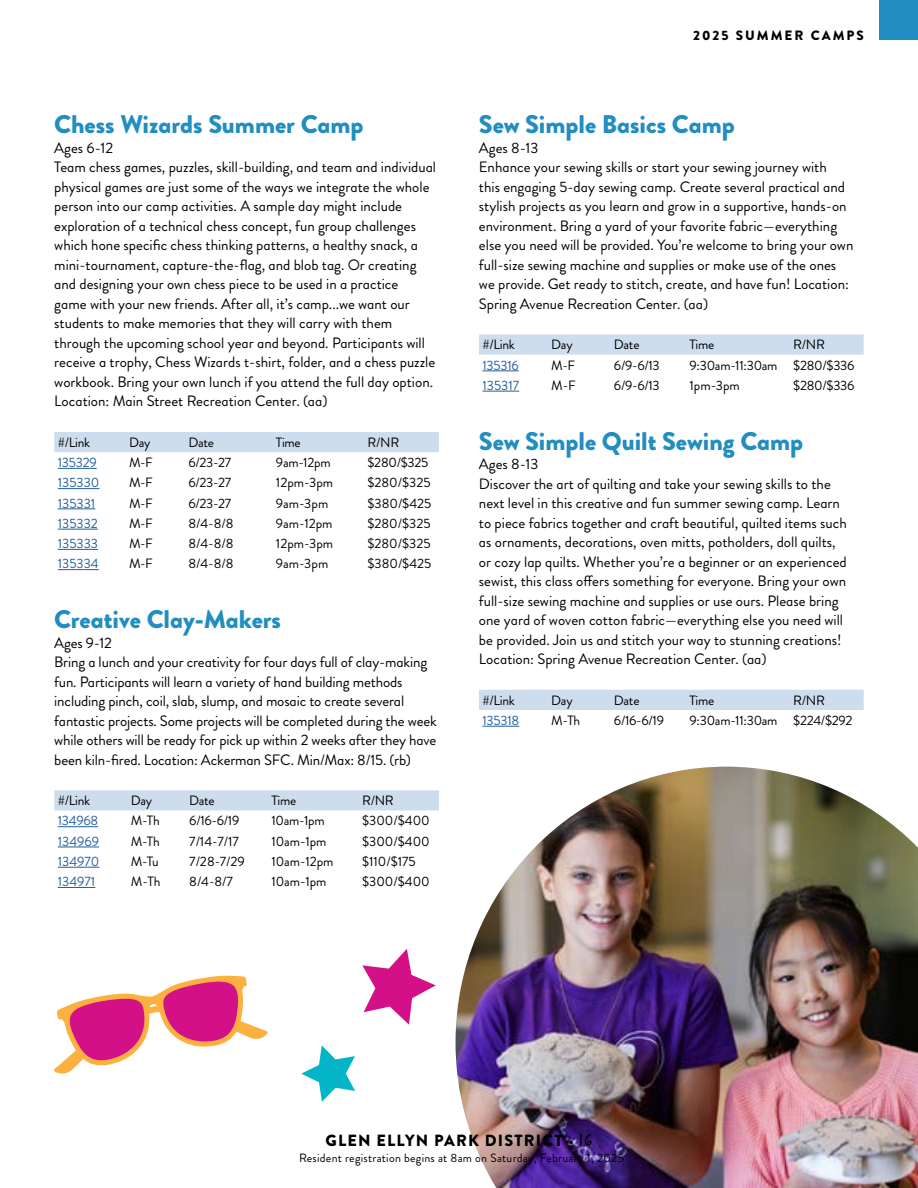
<style>
.page{position:relative;width:918px;height:1188px;background:#fff}
.page>*{position:absolute;margin:0;border:0;box-sizing:border-box;transform-origin:0 0}
.t1{font:900 25.5px "Brandon Grotesque";color:#218dc1}
.t2{font:900 16.2px "Brandon Grotesque";letter-spacing:.07em;color:#000}
.t3{font:15px/19.5px "Brandon Grotesque";color:#000}
.t4{font:13.5px "Brandon Grotesque";letter-spacing:-.02em;color:#000}
.t5{font:13.5px "Brandon Grotesque";color:#215e9e}
.t6{font:900 13.5px "Brandon Grotesque";letter-spacing:.15em;color:#000}
.t7{font:12px "Brandon Grotesque";letter-spacing:.02em;color:#000}
.s1{font-weight:400}
.s2{font-family:"Born Ready Upright";font-weight:400;font-size:21.6px}
</style>
<div class="page">
<div style="left:54px;top:432px;width:385px;height:20px;background:#ceddee"></div>
<hr style="left:58px;top:468px;width:39px;height:1px;background:#215e9e">
<hr style="left:58px;top:488px;width:41px;height:1px;background:#215e9e">
<hr style="left:58px;top:509px;width:37px;height:1px;background:#215e9e">
<hr style="left:58px;top:529px;width:40px;height:1px;background:#215e9e">
<hr style="left:58px;top:549px;width:40px;height:1px;background:#215e9e">
<hr style="left:58px;top:569px;width:41px;height:1px;background:#215e9e">
<svg style="left:54px;top:790px;width:385px;height:21px;background:#cfdeee"></svg>
<hr style="left:58px;top:826px;width:40px;height:1px;background:#215e9e">
<hr style="left:58px;top:847px;width:41px;height:1px;background:#215e9e">
<hr style="left:58px;top:867px;width:41px;height:1px;background:#215e9e">
<hr style="left:58px;top:887px;width:37px;height:1px;background:#215e9e">
<svg style="left:479px;top:334px;width:385px;height:21px;background:#cfdeee"></svg>
<hr style="left:482px;top:371px;width:37px;height:1px;background:#215e9e">
<hr style="left:482px;top:391px;width:37px;height:1px;background:#215e9e">
<div style="left:479px;top:690px;width:385px;height:20px;background:#ceddee"></div>
<hr style="left:482px;top:726px;width:37px;height:1px;background:#215e9e">
<svg style="left:362px;top:949px;width:74px;height:76px"></svg>
<svg style="left:301px;top:1045px;width:54px;height:57px"></svg>
<img style="left:455px;top:766px;width:463px;height:422px">
<div style="left:880px;top:0;width:38px;height:40px;background:#218dc1"></div>
<svg style="left:54px;top:975px;width:214px;height:99px"></svg>
<h1 class="t1" style="left:54px;top:107px;width:311px">Chess Wizards Summer Camp</h1>
<p class="t3" style="left:54px;top:138px;width:383px">Ages 6-12<br>Team chess games, puzzles, skill-building, and team and individual physical games are just some of the ways we integrate the whole person into our camp activities. A sample day might include exploration of a technical chess concept, fun group challenges which hone specific chess thinking patterns, a healthy snack, a mini-tournament, capture-the-flag, and blob tag. Or creating and designing your own chess piece to be used in a practice<br>game with your new friends. After all, it’s camp...we want our students to make memories that they will carry with them through the upcoming school year and beyond. Participants will receive a trophy, Chess Wizards t-shirt, folder, and a chess puzzle workbook. Bring your own lunch if you attend the full day option.<br>Location: Main Street Recreation Center. (aa)</p>
<p class="t4" style="left:58px;top:433px;width:34px">#/Link</p>
<p class="t4" style="left:129px;top:433px;width:23px">Day</p>
<p class="t4" style="left:188px;top:433px;width:27px">Date</p>
<p class="t4" style="left:276px;top:433px;width:26px">Time</p>
<p class="t4" style="left:367px;top:433px;width:33px">R/NR</p>
<p class="t5" style="left:58px;top:453px;width:40px">135329</p>
<p class="t4" style="left:129px;top:453px;width:25px">M-F</p>
<p class="t4" style="left:188px;top:453px;width:44px">6/23-27</p>
<p class="t4" style="left:276px;top:453px;width:56px">9am-12pm</p>
<p class="t4" style="left:367px;top:453px;width:62px">$280/$325</p>
<p class="t5" style="left:58px;top:473px;width:43px">135330</p>
<p class="t4" style="left:129px;top:473px;width:25px">M-F</p>
<p class="t4" style="left:188px;top:473px;width:44px">6/23-27</p>
<p class="t4" style="left:276px;top:473px;width:59px">12pm-3pm</p>
<p class="t4" style="left:367px;top:473px;width:65px">$280/$325</p>
<p class="t5" style="left:58px;top:494px;width:39px">135331</p>
<p class="t4" style="left:129px;top:494px;width:25px">M-F</p>
<p class="t4" style="left:188px;top:494px;width:44px">6/23-27</p>
<p class="t4" style="left:276px;top:494px;width:54px">9am-3pm</p>
<p class="t4" style="left:367px;top:494px;width:66px">$380/$425</p>
<p class="t5" style="left:58px;top:514px;width:42px">135332</p>
<p class="t4" style="left:129px;top:514px;width:25px">M-F</p>
<p class="t4" style="left:188px;top:514px;width:46px">8/4-8/8</p>
<p class="t4" style="left:276px;top:514px;width:58px">9am-12pm</p>
<p class="t4" style="left:367px;top:514px;width:65px">$280/$325</p>
<p class="t5" style="left:58px;top:534px;width:42px">135333</p>
<p class="t4" style="left:129px;top:534px;width:25px">M-F</p>
<p class="t4" style="left:188px;top:534px;width:46px">8/4-8/8</p>
<p class="t4" style="left:276px;top:534px;width:59px">12pm-3pm</p>
<p class="t4" style="left:367px;top:534px;width:65px">$280/$325</p>
<p class="t5" style="left:58px;top:554px;width:43px">135334</p>
<p class="t4" style="left:129px;top:554px;width:25px">M-F</p>
<p class="t4" style="left:188px;top:554px;width:46px">8/4-8/8</p>
<p class="t4" style="left:276px;top:554px;width:54px">9am-3pm</p>
<p class="t4" style="left:367px;top:554px;width:66px">$380/$425</p>
<h1 class="t1" style="left:54px;top:601px;width:228px">Creative Clay-Makers</h1>
<p class="t3" style="left:54px;top:633px;width:384px">Ages 9-12<br>Bring a lunch and your creativity for four days full of clay-making fun. Participants will learn a variety of hand building methods including pinch, coil, slab, slump, and mosaic to create several fantastic projects. Some projects will be completed during the week while others will be ready for pick up within 2 weeks after they have been kiln-fired. Location: Ackerman SFC. Min/Max: 8/15. (rb)</p>
<p class="t4" style="left:58px;top:791px;width:34px">#/Link</p>
<p class="t4" style="left:131px;top:791px;width:23px">Day</p>
<p class="t4" style="left:189px;top:791px;width:27px">Date</p>
<p class="t4" style="left:271px;top:791px;width:26px">Time</p>
<p class="t4" style="left:362px;top:791px;width:33px">R/NR</p>
<p class="t5" style="left:58px;top:811px;width:42px">134968</p>
<p class="t4" style="left:131px;top:811px;width:30px">M-Th</p>
<p class="t4" style="left:189px;top:811px;width:52px">6/16-6/19</p>
<p class="t4" style="left:271px;top:811px;width:55px">10am-1pm</p>
<p class="t4" style="left:362px;top:811px;width:69px">$300/$400</p>
<p class="t5" style="left:58px;top:832px;width:43px">134969</p>
<p class="t4" style="left:131px;top:832px;width:30px">M-Th</p>
<p class="t4" style="left:189px;top:832px;width:51px">7/14-7/17</p>
<p class="t4" style="left:271px;top:832px;width:57px">10am-1pm</p>
<p class="t4" style="left:362px;top:832px;width:69px">$300/$400</p>
<p class="t5" style="left:58px;top:852px;width:43px">134970</p>
<p class="t4" style="left:131px;top:852px;width:29px">M-Tu</p>
<p class="t4" style="left:189px;top:852px;width:57px">7/28-7/29</p>
<p class="t4" style="left:271px;top:852px;width:64px">10am-12pm</p>
<p class="t4" style="left:362px;top:852px;width:55px">$110/$175</p>
<p class="t5" style="left:58px;top:872px;width:39px">134971</p>
<p class="t4" style="left:131px;top:872px;width:31px">M-Th</p>
<p class="t4" style="left:189px;top:872px;width:45px">8/4-8/7</p>
<p class="t4" style="left:271px;top:872px;width:57px">10am-1pm</p>
<p class="t4" style="left:362px;top:872px;width:69px">$300/$400</p>
<p class="t6" style="left:693px;top:26px;width:172px">2025 SUMMER CAMPS</p>
<h1 class="t1" style="left:479px;top:107px;width:257px">Sew Simple Basics Camp</h1>
<p class="t3" style="left:479px;top:138px;width:376px">Ages 8-13<br>Enhance your sewing skills or start your sewing journey with<br>this engaging 5-day sewing camp. Create several practical and stylish projects as you learn and grow in a supportive, hands-on environment. Bring a yard of your favorite fabric—everything else you need will be provided. You’re welcome to bring your own full-size sewing machine and supplies or make use of the ones we provide. Get ready to stitch, create, and have fun! Location:<br>Spring Avenue Recreation Center. (aa)</p>
<p class="t4" style="left:482px;top:335px;width:34px">#/Link</p>
<p class="t4" style="left:551px;top:335px;width:23px">Day</p>
<p class="t4" style="left:614px;top:335px;width:27px">Date</p>
<p class="t4" style="left:690px;top:335px;width:26px">Time</p>
<p class="t4" style="left:793px;top:335px;width:33px">R/NR</p>
<p class="t5" style="left:482px;top:356px;width:38px">135316</p>
<p class="t4" style="left:551px;top:356px;width:25px">M-F</p>
<p class="t4" style="left:614px;top:356px;width:47px">6/9-6/13</p>
<p class="t4" style="left:690px;top:356px;width:166px">9:30am-11:30am $280/$336</p>
<p class="t5" style="left:482px;top:376px;width:38px">135317</p>
<p class="t4" style="left:551px;top:376px;width:26px">M-F</p>
<p class="t4" style="left:614px;top:376px;width:47px">6/9-6/13</p>
<p class="t4" style="left:690px;top:376px;width:52px">1pm-3pm</p>
<p class="t4" style="left:793px;top:376px;width:63px">$280/$336</p>
<h1 class="t1" style="left:479px;top:423px;width:326px">Sew Simple Quilt Sewing Camp</h1>
<p class="t3" style="left:479px;top:455px;width:369px">Ages 8-13<br>Discover the art of quilting and take your sewing skills to the next level in this creative and fun summer sewing camp. Learn to piece fabrics together and craft beautiful, quilted items such as ornaments, decorations, oven mitts, potholders, doll quilts, or cozy lap quilts. Whether you’re a beginner or an experienced sewist, this class offers something for everyone. Bring your own full-size sewing machine and supplies or use ours. Please bring one yard of woven cotton fabric—everything else you need will be provided. Join us and stitch your way to stunning creations!<br>Location: Spring Avenue Recreation Center. (aa)</p>
<p class="t4" style="left:482px;top:691px;width:34px">#/Link</p>
<p class="t4" style="left:551px;top:691px;width:23px">Day</p>
<p class="t4" style="left:614px;top:691px;width:27px">Date</p>
<p class="t4" style="left:690px;top:691px;width:26px">Time</p>
<p class="t4" style="left:793px;top:691px;width:33px">R/NR</p>
<p class="t5" style="left:482px;top:711px;width:38px">135318</p>
<p class="t4" style="left:551px;top:711px;width:30px">M-Th</p>
<p class="t4" style="left:614px;top:711px;width:52px">6/16-6/19</p>
<p class="t4" style="left:690px;top:711px;width:165px">9:30am-11:30am $224/$292</p>
<p class="t2" style="left:326px;top:1129px;width:268px">GLEN ELLYN PARK DISTRICT <span class="s1">•</span> <span class="s2">16</span></p>
<p class="t7" style="left:299px;top:1149px;width:326px">Resident registration begins at 8am on Saturday, February 1, 2025</p>
</div>
